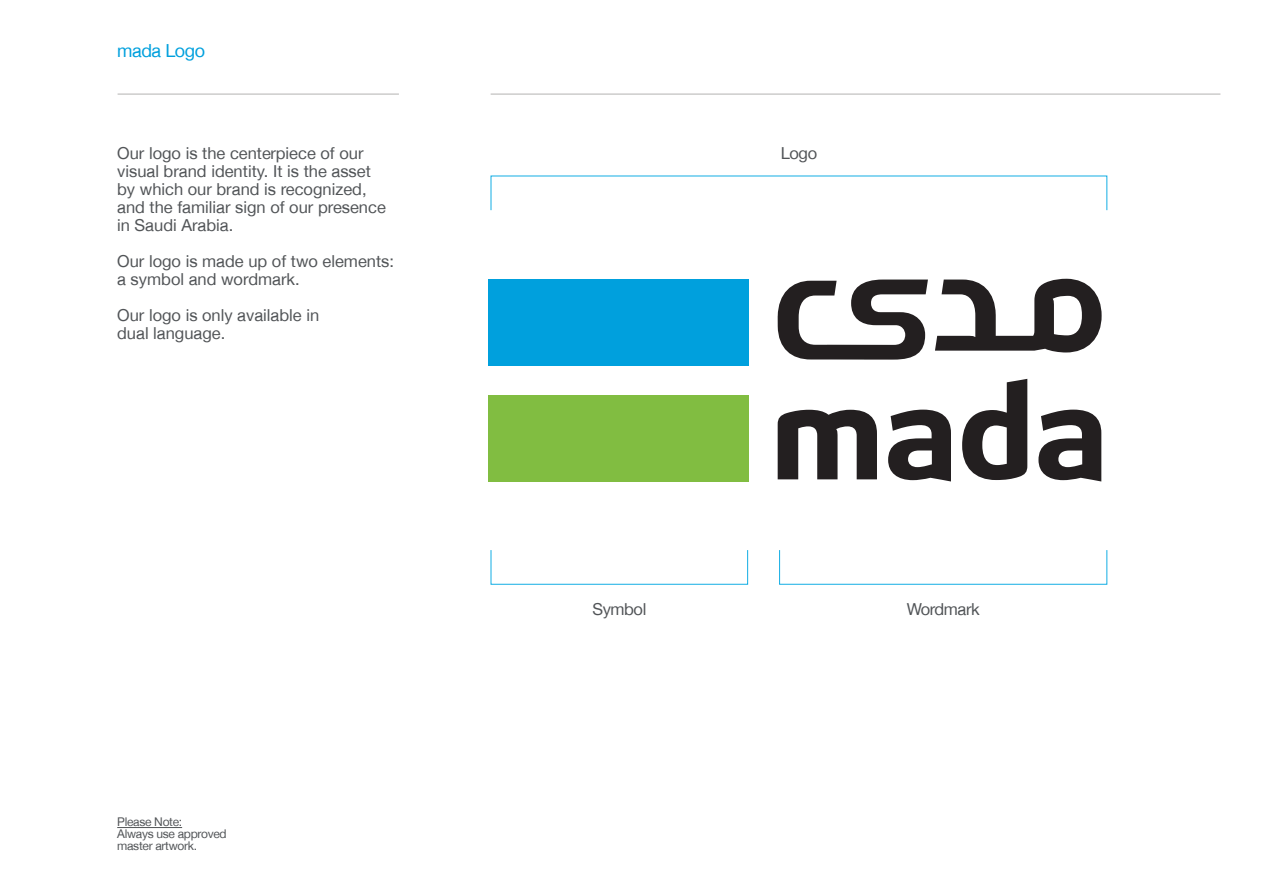
<style>
.page{position:relative;width:1263px;height:893px;background:#fff}
.page>*{position:absolute;margin:0;border:0;box-sizing:border-box;transform-origin:0 0}
.t1{font:18px "Helvetica Neue LT Arabic";letter-spacing:-.025em;color:#00a0dd}
.t2{font:16.5px/18px "Helvetica Neue LT Arabic";color:#515457}
.t3{font:16.5px "Helvetica Neue LT Arabic";letter-spacing:-.025em;color:#515457}
.t4{font:12px/12px "Helvetica Neue LT Arabic";letter-spacing:-.025em;color:#515457}
</style>
<div class="page">
<hr style="left:118px;top:94px;width:281px;height:1px;background:#b3b2b1">
<hr style="left:491px;top:94px;width:729px;height:1px;background:#b3b2b1">
<div style="left:779px;top:550px;width:328px;height:35px;border:1px solid #12ade4"></div>
<div style="left:491px;top:550px;width:257px;height:35px;border:1px solid #12ade4"></div>
<hr style="left:117px;top:827px;width:65px;height:1px;background:#515457">
<div style="left:488px;top:395px;width:261px;height:86px;background:#81bd41"></div>
<div style="left:488px;top:279px;width:261px;height:87px;background:#00a0dd"></div>
<svg style="left:778px;top:379px;width:323px;height:102px"></svg>
<svg style="left:778px;top:279px;width:323px;height:81px"></svg>
<p class="t1" style="left:117px;top:40px;width:89px">mada Logo</p>
<p class="t2" style="left:117px;top:144px;width:270px">Our logo is the centerpiece of our visual brand identity. It is the asset by which our brand is recognized, and the familiar sign of our presence in Saudi Arabia.</p>
<p class="t2" style="left:117px;top:252px;width:278px">Our logo is made up of two elements: a symbol and wordmark.</p>
<p class="t2" style="left:117px;top:306px;width:203px">Our logo is only available in dual language.</p>
<p class="t4" style="left:117px;top:816px;width:111px">Please Note:<br>Always use approved master artwork.</p>
<p class="t2" style="left:781px;top:144px;width:38px">Logo</p>
<p class="t2" style="left:592px;top:600px;width:55px">Symbol</p>
<p class="t3" style="left:907px;top:599px;width:75px">Wordmark</p>
</div>
